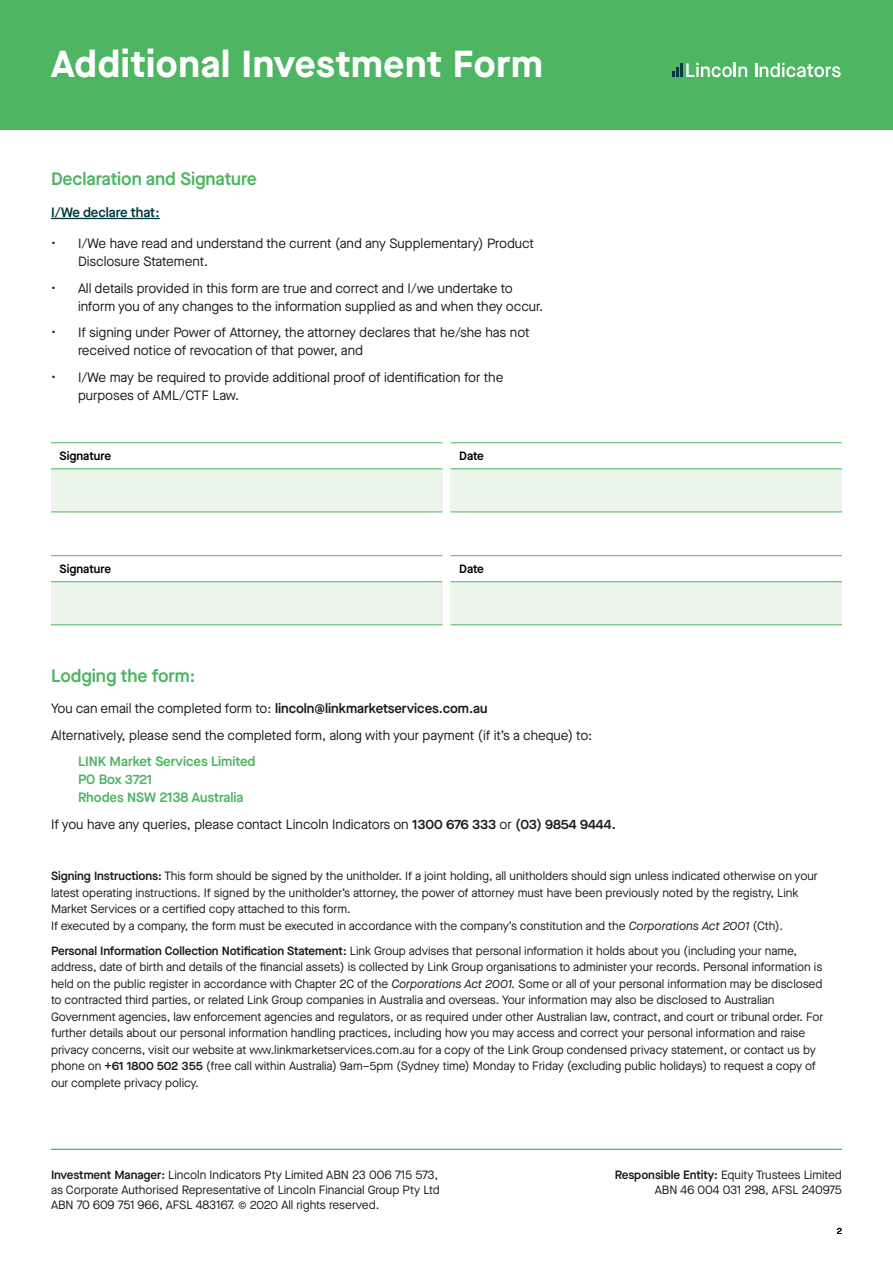
<style>
.page{position:relative;width:893px;height:1263px;background:#fff}
.page>*{position:absolute;margin:0;border:0;box-sizing:border-box;transform-origin:0 0}
.t1{font:700 37.65px "Maison Neue";letter-spacing:.02em;color:#fff}
.t2{font:600 18px "Maison Neue";letter-spacing:-.005em;color:#4eb562}
.t3{font:13.5px/18px "Maison Neue";letter-spacing:-.005em;color:#1c1c1f}
.t4{font:600 13.5px/18px "Maison Neue";letter-spacing:-.005em;color:#4eb562}
.t5{font:600 13.5px "Maison Neue";letter-spacing:-.005em;color:#02393e}
.t6{font:12px/16.5px "Maison Neue";letter-spacing:-.005em;color:#1c1c1f}
.t7{font:600 12px "Maison Neue";color:#000}
.t8{font:500 9px "Maison Neue";color:#000}
.s1{font-weight:600}
.s2{font-style:italic}
</style>
<div class="page">
<hr style="left:51px;top:218px;width:109px;height:1px;background:#02393e">
<div style="left:0;top:0;width:893px;height:129px;background:#4eb562"></div>
<hr style="left:680px;top:63px;width:3px;height:14px;background:#02393e">
<svg style="left:673px;top:67px;width:6px;height:10px"></svg>
<svg style="left:686px;top:63px;width:61px;height:14px"></svg>
<svg style="left:755px;top:63px;width:86px;height:14px"></svg>
<hr style="left:51px;top:1149px;width:791px;height:1px;background:#4eb562">
<div style="left:51px;top:469px;width:391px;height:43px;background:#ebf5ea"></div>
<hr style="left:51px;top:442px;width:391px;height:1px;background:#4eb562">
<hr style="left:51px;top:468px;width:391px;height:1px;background:#4eb562">
<hr style="left:51px;top:511px;width:391px;height:1px;background:#4eb562">
<div style="left:51px;top:582px;width:391px;height:43px;background:#ebf5ea"></div>
<hr style="left:51px;top:555px;width:391px;height:1px;background:#4eb562">
<hr style="left:51px;top:581px;width:391px;height:1px;background:#4eb562">
<hr style="left:51px;top:624px;width:391px;height:1px;background:#4eb562">
<div style="left:451px;top:469px;width:391px;height:43px;background:#ebf5ea"></div>
<hr style="left:451px;top:442px;width:391px;height:1px;background:#4eb562">
<hr style="left:451px;top:468px;width:391px;height:1px;background:#4eb562">
<hr style="left:451px;top:511px;width:391px;height:1px;background:#4eb562">
<div style="left:451px;top:582px;width:391px;height:43px;background:#ebf5ea"></div>
<hr style="left:451px;top:555px;width:391px;height:1px;background:#4eb562">
<hr style="left:451px;top:581px;width:391px;height:1px;background:#4eb562">
<hr style="left:451px;top:624px;width:391px;height:1px;background:#4eb562">
<h1 class="t1" style="left:51px;top:37px;width:493px">Additional Investment Form</h1>
<h2 class="t2" style="left:51px;top:167px;width:208px">Declaration and Signature</h2>
<p class="t5" style="left:51px;top:203px;width:110px">I/We declare that:</p>
<p class="t3" style="left:78px;top:234px;width:458px;text-indent:-27px">• I/We have read and understand the current (and any Supplementary) Product<br>Disclosure Statement.</p>
<p class="t3" style="left:78px;top:279px;width:467px;text-indent:-27px">• All details provided in this form are true and correct and I/we undertake to inform you of any changes to the information supplied as and when they occur.</p>
<p class="t3" style="left:78px;top:323px;width:453px;text-indent:-27px">• If signing under Power of Attorney, the attorney declares that he/she has not received notice of revocation of that power, and</p>
<p class="t3" style="left:78px;top:368px;width:427px;text-indent:-27px">• I/We may be required to provide additional proof of identification for the purposes of AML/CTF Law.</p>
<p class="t7" style="left:60px;top:448px;width:53px">Signature</p>
<p class="t7" style="left:60px;top:561px;width:53px">Signature</p>
<p class="t7" style="left:459px;top:448px;width:26px">Date</p>
<p class="t7" style="left:459px;top:561px;width:26px">Date</p>
<h2 class="t2" style="left:51px;top:663px;width:146px">Lodging the form:</h2>
<p class="t3" style="left:51px;top:695px;width:543px;line-height:26.5px">You can email the completed form to: <span class="s1">lincoln@linkmarketservices.com.au<br></span>Alternatively, please send the completed form, along with your payment (if it’s a cheque) to:</p>
<p class="t4" style="left:78px;top:752px;width:179px">LINK Market Services Limited<br>PO Box 3721<br>Rhodes NSW 2138 Australia</p>
<p class="t3" style="left:51px;top:815px;width:566px">If you have any queries, please contact Lincoln Indicators on <span class="s1">1300 676 333</span> or <span class="s1">(03) 9854 9444.</span></p>
<p class="t6" style="left:51px;top:868px;width:768px"><span class="s1">Signing Instructions:</span> This form should be signed by the unitholder. If a joint holding, all unitholders should sign unless indicated otherwise on your latest operating instructions. If signed by the unitholder’s attorney, the power of attorney must have been previously noted by the registry, Link Market Services or a certified copy attached to this form.<br>If executed by a company, the form must be executed in accordance with the company’s constitution and the <span class="s2">Corporations Act 2001</span> (Cth).</p>
<p class="t6" style="left:51px;top:942px;width:774px"><span class="s1">Personal Information Collection Notification Statement:</span> Link Group advises that personal information it holds about you (including your name, address, date of birth and details of the financial assets) is collected by Link Group organisations to administer your records. Personal information is held on the public register in accordance with Chapter 2C of the <span class="s2">Corporations Act 2001.</span> Some or all of your personal information may be disclosed to contracted third parties, or related Link Group companies in Australia and overseas. Your information may also be disclosed to Australian Government agencies, law enforcement agencies and regulators, or as required under other Australian law, contract, and court or tribunal order. For further details about our personal information handling practices, including how you may access and correct your personal information and raise privacy concerns, visit our website at www.linkmarketservices.com.au for a copy of the Link Group condensed privacy statement, or contact us by phone on <span class="s1">+61 1800 502 355</span> (free call within Australia) 9am–5pm (Sydney time) Monday to Friday (excluding public holidays) to request a copy of our complete privacy policy.</p>
<p class="t6" style="left:51px;top:1167px;width:390px;line-height:15px"><span class="s1">Investment Manager:</span> Lincoln Indicators Pty Limited ABN 23 006 715 573, as Corporate Authorised Representative of Lincoln Financial Group Pty Ltd<br>ABN 70 609 751 966, AFSL 483167. © 2020 All rights reserved.</p>
<p class="t6" style="left:615px;top:1167px;width:229px;line-height:15px;text-align:right"><span class="s1">Responsible Entity:</span> Equity Trustees Limited<br>ABN 46 004 031 298, AFSL 240975</p>
<p class="t8" style="left:837px;top:1224px;width:7px">2</p>
</div>
